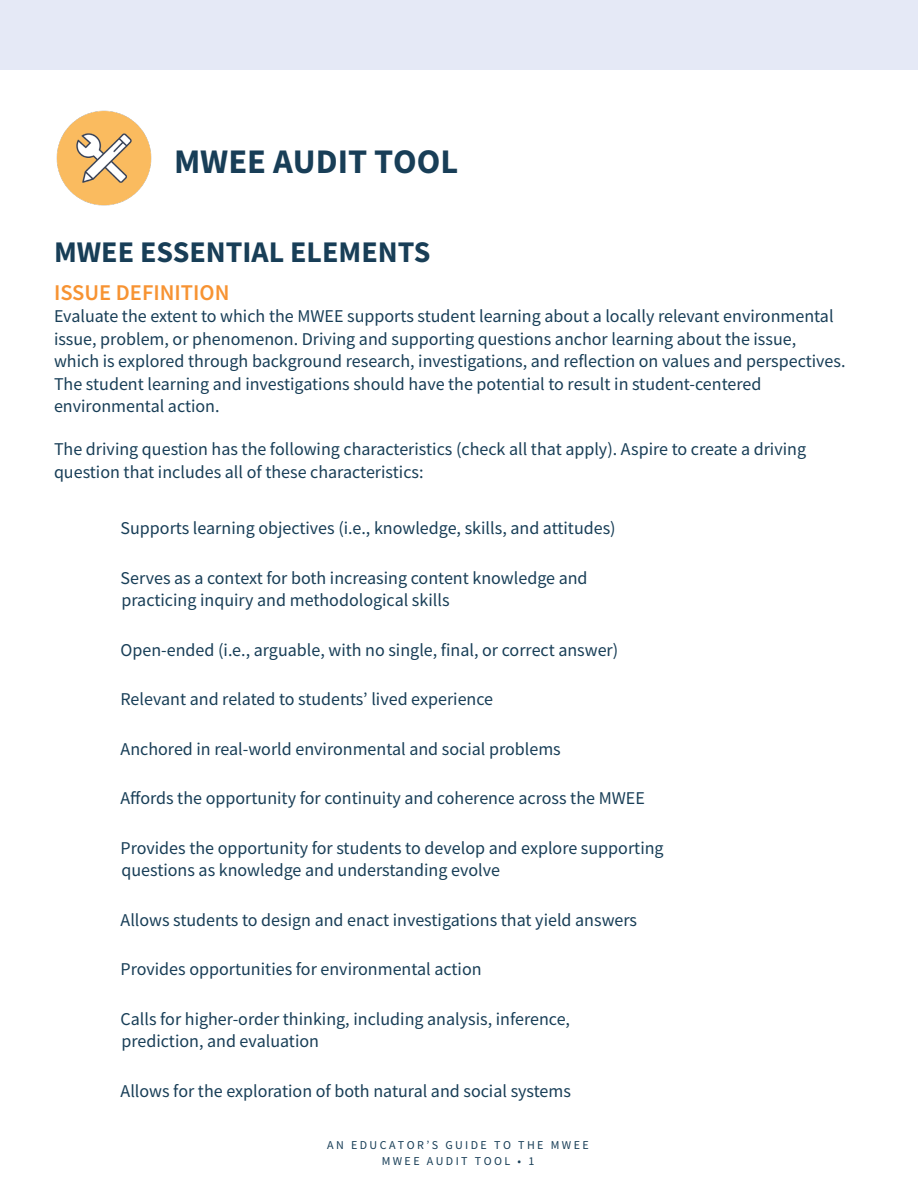
<style>
.page{position:relative;width:918px;height:1188px;background:#fff}
.page>*{position:absolute;margin:0;border:0;box-sizing:border-box;transform-origin:0 0}
.t1{font:700 34.5px "Source Sans Pro";color:#183e57}
.t2{font:700 30px "Source Sans Pro";color:#183e57}
.t3{font:600 22.5px "Source Sans Pro";color:#f79332}
.Paragraph{font:18px/22.5px "Source Sans Pro";color:#183e57}
.P_-_Worksheet_Text{font:18px/22.5px "Source Sans Pro";color:#183e57}
.t4{font:12px/16.6px "Source Sans Pro";letter-spacing:.2em;color:#183e57;text-align:center}
</style>
<div class="page">
<img style="left:54px;top:108px;width:100px;height:100px;border-radius:50px">
<div style="left:0;top:0;width:918px;height:70px;background:#e5e9f6"></div>
<h1 class="t1" style="left:174px;top:138px;width:286px">MWEE AUDIT TOOL</h1>
<h1 class="t2" style="left:54px;top:232px;width:378px">MWEE ESSENTIAL ELEMENTS</h1>
<h2 class="t3" style="left:54px;top:278px;width:177px">ISSUE DEFINITION</h2>
<p class="P_-_Worksheet_Text" style="left:54px;top:305px;width:793px">Evaluate the extent to which the MWEE supports student learning about a locally relevant environmental issue, problem, or phenomenon. Driving and supporting questions anchor learning about the issue, which is explored through background research, investigations, and reflection on values and perspectives.<br>The student learning and investigations should have the potential to result in student-centered environmental action.</p>
<p class="P_-_Worksheet_Text" style="left:54px;top:438px;width:754px">The driving question has the following characteristics (check all that apply). Aspire to create a driving question that includes all of these characteristics:</p>
<p class="Paragraph" style="left:121px;top:517px;width:497px">Supports learning objectives (i.e., knowledge, skills, and attitudes)</p>
<p class="Paragraph" style="left:121px;top:567px;width:469px">Serves as a context for both increasing content knowledge and practicing inquiry and methodological skills</p>
<p class="Paragraph" style="left:121px;top:639px;width:499px">Open-ended (i.e., arguable, with no single, final, or correct answer)</p>
<p class="Paragraph" style="left:121px;top:688px;width:374px">Relevant and related to students’ lived experience</p>
<p class="Paragraph" style="left:121px;top:738px;width:442px">Anchored in real-world environmental and social problems</p>
<p class="Paragraph" style="left:121px;top:787px;width:526px">Affords the opportunity for continuity and coherence across the MWEE</p>
<p class="Paragraph" style="left:121px;top:837px;width:545px">Provides the opportunity for students to develop and explore supporting questions as knowledge and understanding evolve</p>
<p class="Paragraph" style="left:121px;top:909px;width:518px">Allows students to design and enact investigations that yield answers</p>
<p class="Paragraph" style="left:121px;top:958px;width:363px">Provides opportunities for environmental action</p>
<p class="Paragraph" style="left:121px;top:1008px;width:451px">Calls for higher-order thinking, including analysis, inference, prediction, and evaluation</p>
<p class="Paragraph" style="left:121px;top:1080px;width:452px">Allows for the exploration of both natural and social systems</p>
<p class="t4" style="left:327px;top:1136px;width:263px">AN EDUCATOR’S GUIDE TO THE MWEE<br>MWEE AUDIT TOOL • 1</p>
</div>
